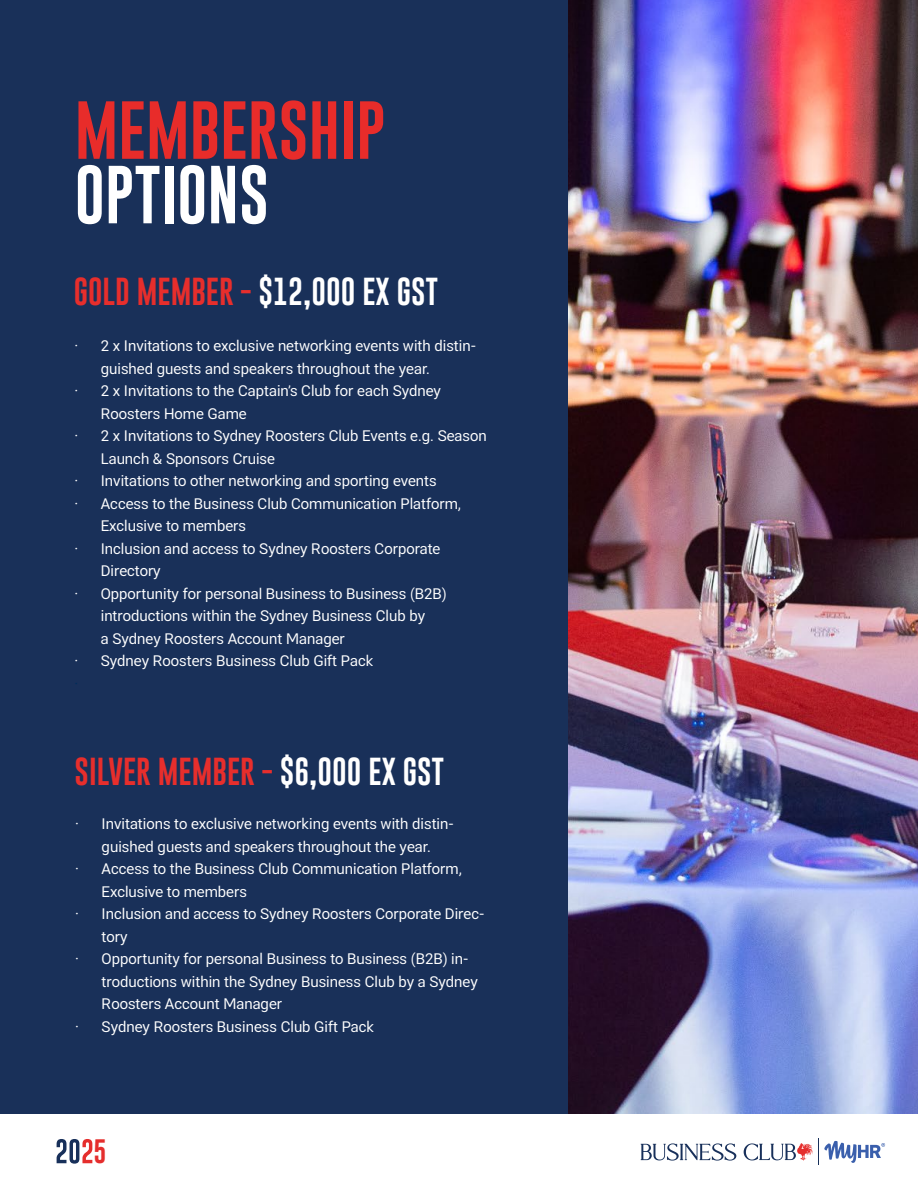
<style>
.page{position:relative;width:918px;height:1188px;background:#193059}
.page>*{position:absolute;margin:0;border:0;box-sizing:border-box;transform-origin:0 0}
.t1{font:60px "Gobold";color:#e82c2a}
.t2{font:60px "Gobold";color:#fff}
.t3{font:28.5px "Gobold";color:#e72e2c}
.t4{font:28.5px "Gobold";color:#fff}
.t5{font:24.75px "Gobold";color:#e52e2d}
.t6{font:15px/22.5px "TP2";color:#fff}
.t7{font:15px "TP2";color:#002d5b}
.s1{color:#e72e2c}
.s2{color:#fff}
</style>
<div class="page">
<img style="left:569px;top:0;width:349px;height:1115px">
<div style="left:0;top:1115px;width:918px;height:73px;background:#fff"></div>
<svg style="left:57px;top:1139px;width:35px;height:25px"></svg>
<svg style="left:641px;top:1143px;width:95px;height:18px"></svg>
<svg style="left:744px;top:1138px;width:141px;height:27px"></svg>
<h1 class="t1" style="left:75px;top:92px;width:312px">MEMBERSHIP</h1>
<h1 class="t2" style="left:75px;top:156px;width:196px">OPTIONS</h1>
<h2 class="t4" style="left:74px;top:273px;width:366px"><span class="s1">GOLD MEMBER -</span> $12,000 EX GST</h2>
<p class="t6" style="left:101px;top:334px;width:377px;text-indent:-27px">• 2 x Invitations to exclusive networking events with distin&shy;guished guests and speakers throughout the year.</p>
<p class="t6" style="left:101px;top:379px;width:342px;text-indent:-27px">• 2 x Invitations to the Captain’s Club for each Sydney<br>Roosters Home Game</p>
<p class="t6" style="left:101px;top:424px;width:388px;text-indent:-27px">• 2 x Invitations to Sydney Roosters Club Events e.g. Season<br>Launch &amp; Sponsors Cruise</p>
<p class="t6" style="left:74px;top:469px;width:364px">• Invitations to other networking and sporting events</p>
<p class="t6" style="left:101px;top:492px;width:362px;text-indent:-27px">• Access to the Business Club Communication Platform,<br>Exclusive to members</p>
<p class="t6" style="left:101px;top:537px;width:341px;text-indent:-27px">• Inclusion and access to Sydney Roosters Corporate<br>Directory</p>
<p class="t6" style="left:101px;top:582px;width:347px;text-indent:-27px">• Opportunity for personal Business to Business (B2B) introductions within the Sydney Business Club by<br>a Sydney Roosters Account Manager</p>
<p class="t6" style="left:74px;top:649px;width:301px">• Sydney Roosters Business Club Gift Pack</p>
<p class="t7" style="left:74px;top:673px;width:7px">•</p>
<h2 class="t3" style="left:75px;top:753px;width:371px">SILVER MEMBER - <span class="s2">$6,000 EX GST</span></h2>
<p class="t6" style="left:75px;top:812px;width:381px;text-align:center">• Invitations to exclusive networking events with distin&shy;guished guests and speakers throughout the year.</p>
<p class="t6" style="left:102px;top:857px;width:362px;text-indent:-27px">• Access to the Business Club Communication Platform,<br>Exclusive to members</p>
<p class="t6" style="left:102px;top:902px;width:384px;text-indent:-27px">• Inclusion and access to Sydney Roosters Corporate Direc&shy;tory</p>
<p class="t6" style="left:102px;top:947px;width:378px;text-indent:-27px">• Opportunity for personal Business to Business (B2B) in&shy;troductions within the Sydney Business Club by a Sydney<br>Roosters Account Manager</p>
<p class="t6" style="left:75px;top:1015px;width:301px">• Sydney Roosters Business Club Gift Pack</p>
<h3 class="t5" style="left:93px;top:1135px;width:14px">5</h3>
</div>
